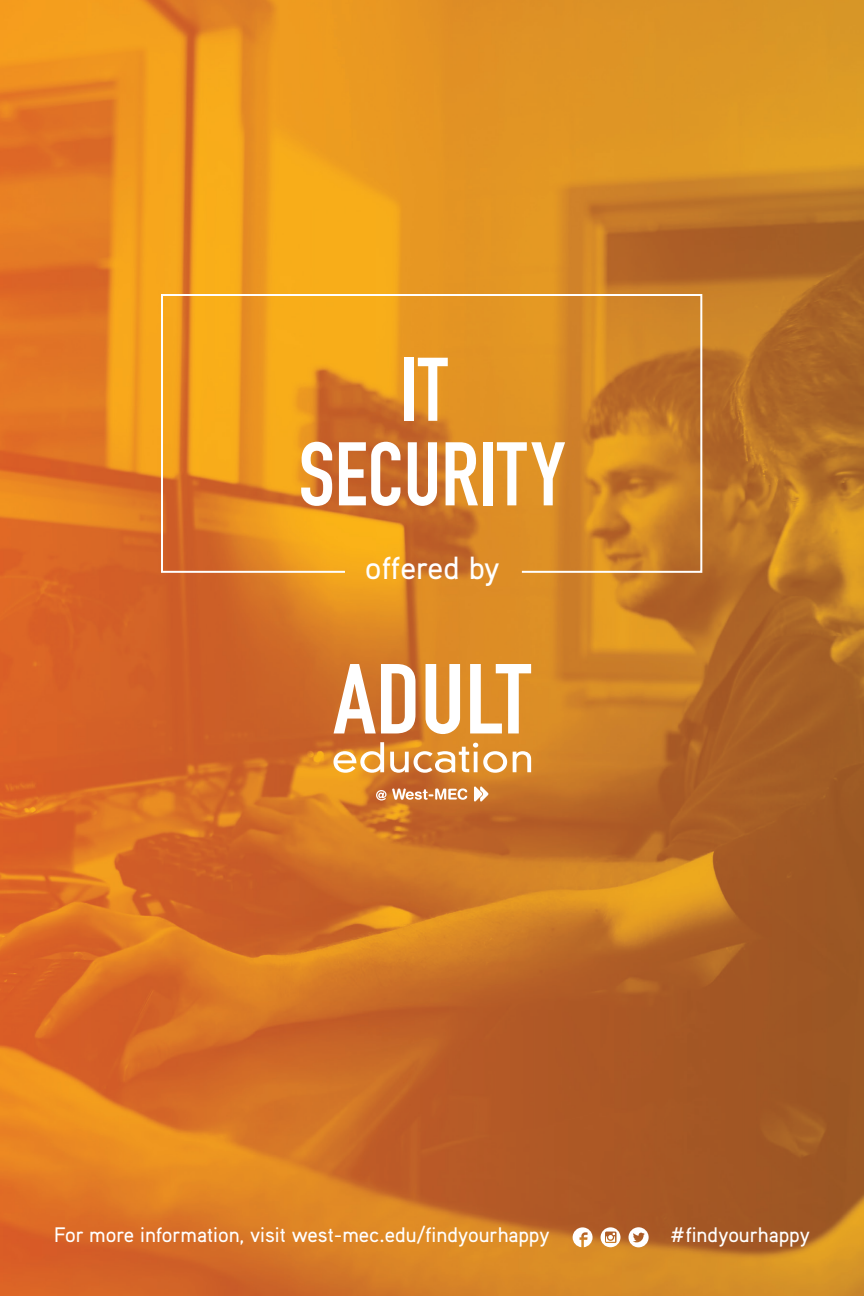
<style>
.page{position:relative;width:864px;height:1296px;background:#fff}
.page>*{position:absolute;margin:0;border:0;box-sizing:border-box;transform-origin:0 0}
.t1{font:88.6px/84.6px "DIN Engschrift Alternate";color:#fff;text-align:center}
.t2{font:500 32px "Aaux Pro";color:#fff}
.t3{font:500 21px "Aaux Pro";color:#fff}
</style>
<div class="page">
<img style="left:0;top:0;width:864px;height:1296px">
<svg style="left:160px;top:293px;width:543px;height:281px;background:#dd8d27"></svg>
<svg style="left:334px;top:664px;width:82px;height:69px"></svg>
<svg style="left:426px;top:664px;width:34px;height:70px"></svg>
<svg style="left:470px;top:664px;width:61px;height:69px"></svg>
<svg style="left:333px;top:742px;width:51px;height:31px"></svg>
<svg style="left:390px;top:743px;width:117px;height:30px"></svg>
<svg style="left:513px;top:751px;width:18px;height:21px"></svg>
<svg style="left:474px;top:786px;width:15px;height:16px"></svg>
<svg style="left:376px;top:788px;width:91px;height:12px"></svg>
<svg style="left:601px;top:1227px;width:19px;height:20px"></svg>
<svg style="left:573px;top:1227px;width:20px;height:20px"></svg>
<svg style="left:629px;top:1227px;width:20px;height:20px"></svg>
<h1 class="t1" style="left:299px;top:348px;width:268px">IT<br>SECURITY</h1>
<h2 class="t2" style="left:365px;top:548px;width:136px">offered by</h2>
<p class="t3" style="left:54px;top:1221px;width:497px">For more information, visit west-mec.edu/findyourhappy</p>
<p class="t3" style="left:670px;top:1221px;width:141px">#findyourhappy</p>
</div>
